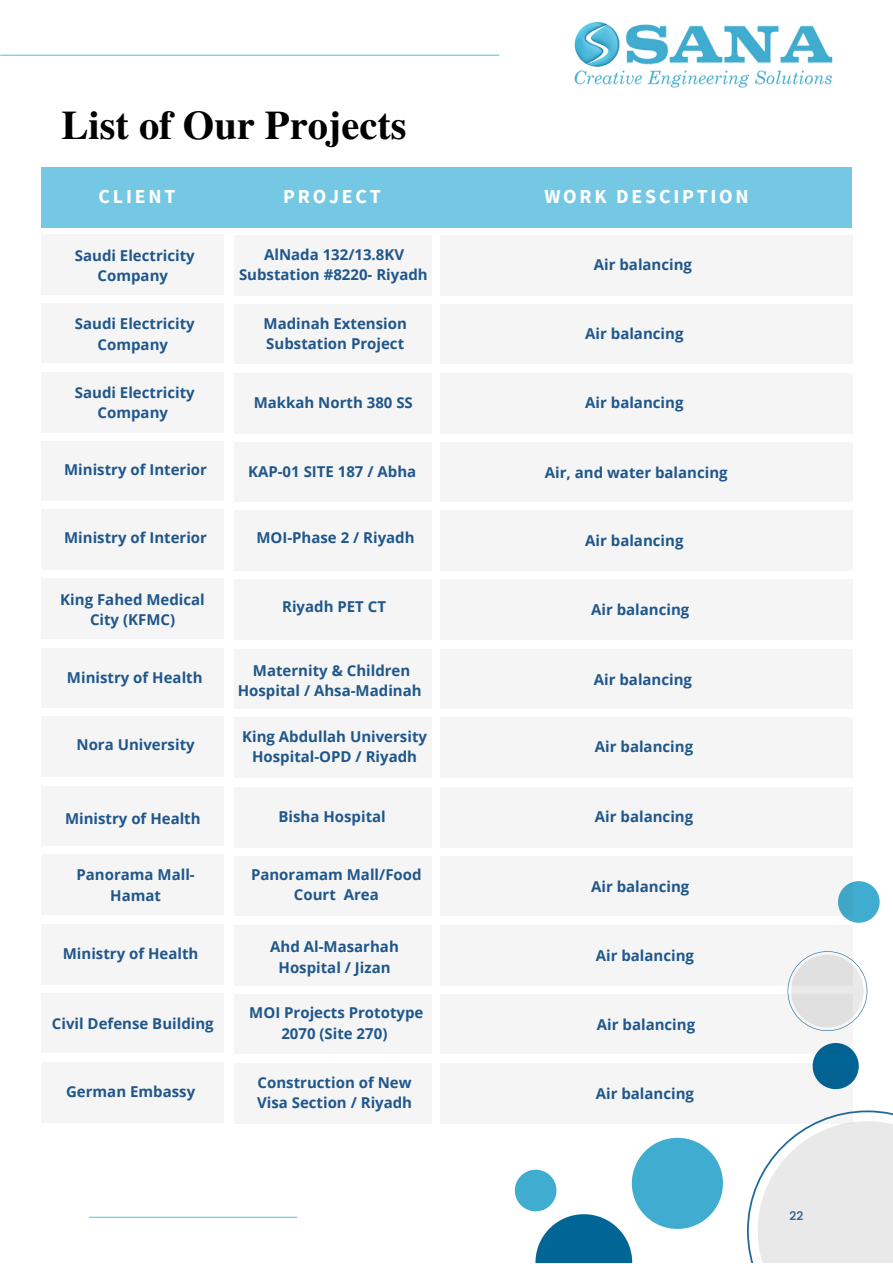
<style>
.page{position:relative;width:893px;height:1264px;background:#fff}
.page>*{position:absolute;margin:0;border:0;box-sizing:border-box;transform-origin:0 0}
.t1{font:700 40.5px "Te X Gyre Termes";color:#000}
.t2{font:700 19.8px "Source Sans Pro";letter-spacing:.14em;color:#fff}
.t3{font:700 15px/20.2px "Open Sans";color:#20578b;text-align:center}
.t4{font:500 12px "Poppins";color:#20578b}
</style>
<div class="page">
<hr style="left:89px;top:1216px;width:208px;height:1px;background:#5fc8e5">
<hr style="left:1px;top:55px;width:498px;height:1px;background:#5fc8e5">
<img style="left:574px;top:21px;width:259px;height:67px">
<svg style="left:747px;top:1110px;width:145px;height:152px"></svg>
<svg style="left:515px;top:1137px;width:208px;height:125px"></svg>
<svg style="left:812px;top:1049px;width:46px;height:34px"></svg>
<svg style="left:842px;top:881px;width:37px;height:41px"></svg>
<svg style="left:787px;top:959px;width:80px;height:64px"></svg>
<div style="left:41px;top:168px;width:811px;height:59px;background:#75c8e3"></div>
<div style="left:41px;top:234px;width:182px;height:60px;background:#f5f5f5"></div>
<div style="left:233px;top:235px;width:198px;height:60px;background:#f5f5f5"></div>
<div style="left:439px;top:235px;width:413px;height:60px;background:#f5f5f5"></div>
<div style="left:41px;top:303px;width:182px;height:59px;background:#f5f5f5"></div>
<div style="left:233px;top:304px;width:198px;height:60px;background:#f5f5f5"></div>
<div style="left:439px;top:304px;width:413px;height:60px;background:#f5f5f5"></div>
<div style="left:41px;top:373px;width:182px;height:59px;background:#f5f5f5"></div>
<div style="left:233px;top:374px;width:198px;height:59px;background:#f5f5f5"></div>
<div style="left:439px;top:374px;width:413px;height:59px;background:#f5f5f5"></div>
<div style="left:41px;top:441px;width:182px;height:60px;background:#f5f5f5"></div>
<div style="left:233px;top:442px;width:198px;height:60px;background:#f5f5f5"></div>
<div style="left:439px;top:442px;width:413px;height:60px;background:#f5f5f5"></div>
<div style="left:41px;top:510px;width:182px;height:59px;background:#f5f5f5"></div>
<div style="left:233px;top:511px;width:198px;height:59px;background:#f5f5f5"></div>
<div style="left:439px;top:511px;width:413px;height:59px;background:#f5f5f5"></div>
<div style="left:41px;top:578px;width:182px;height:60px;background:#f5f5f5"></div>
<div style="left:233px;top:579px;width:198px;height:60px;background:#f5f5f5"></div>
<div style="left:439px;top:579px;width:413px;height:60px;background:#f5f5f5"></div>
<div style="left:41px;top:648px;width:182px;height:59px;background:#f5f5f5"></div>
<div style="left:233px;top:649px;width:198px;height:59px;background:#f5f5f5"></div>
<div style="left:439px;top:649px;width:413px;height:59px;background:#f5f5f5"></div>
<div style="left:41px;top:716px;width:182px;height:60px;background:#f5f5f5"></div>
<div style="left:233px;top:717px;width:198px;height:60px;background:#f5f5f5"></div>
<div style="left:439px;top:717px;width:413px;height:60px;background:#f5f5f5"></div>
<div style="left:41px;top:786px;width:182px;height:60px;background:#f5f5f5"></div>
<div style="left:233px;top:787px;width:198px;height:60px;background:#f5f5f5"></div>
<div style="left:439px;top:787px;width:413px;height:60px;background:#f5f5f5"></div>
<div style="left:41px;top:854px;width:182px;height:60px;background:#f5f5f5"></div>
<div style="left:233px;top:856px;width:198px;height:59px;background:#f5f5f5"></div>
<div style="left:439px;top:856px;width:413px;height:59px;background:#f5f5f5"></div>
<div style="left:41px;top:924px;width:182px;height:60px;background:#f5f5f5"></div>
<div style="left:233px;top:925px;width:198px;height:60px;background:#f5f5f5"></div>
<svg style="left:787px;top:951px;width:65px;height:34px;fill:#e0e0e0"></svg>
<div style="left:41px;top:993px;width:182px;height:59px;background:#f5f5f5"></div>
<div style="left:233px;top:994px;width:198px;height:59px;background:#f5f5f5"></div>
<div style="left:439px;top:994px;width:413px;height:59px;background:linear-gradient(to right,#fcfaf9,#e6eaec)"></div>
<div style="left:41px;top:1062px;width:182px;height:60px;background:#f5f5f5"></div>
<div style="left:233px;top:1063px;width:198px;height:60px;background:#f5f5f5"></div>
<div style="left:439px;top:1063px;width:413px;height:60px;background:#f5f5f5"></div>
<p class="t1" style="left:61px;top:94px;width:346px">List of Our Projects</p>
<p class="t2" style="left:99px;top:183px;width:78px">CLIENT</p>
<p class="t2" style="left:283px;top:184px;width:99px">PROJECT</p>
<p class="t2" style="left:544px;top:183px;width:206px">WORK DESCIPTION</p>
<p class="t3" style="left:75px;top:245px;width:121px">Saudi Electricity<br>Company</p>
<p class="t3" style="left:239px;top:243px;width:190px">AlNada 132/13.8KV<br>Substation #8220- Riyadh</p>
<p class="t3" style="left:593px;top:254px;width:100px">Air balancing</p>
<p class="t3" style="left:75px;top:313px;width:121px">Saudi Electricity<br>Company</p>
<p class="t3" style="left:263px;top:312px;width:145px;text-align:left">Madinah Extension<br>Substation Project</p>
<p class="t3" style="left:585px;top:323px;width:100px">Air balancing</p>
<p class="t3" style="left:75px;top:382px;width:121px">Saudi Electricity<br>Company</p>
<p class="t3" style="left:254px;top:392px;width:161px">Makkah North 380 SS</p>
<p class="t3" style="left:585px;top:392px;width:100px">Air balancing</p>
<p class="t3" style="left:64px;top:459px;width:144px">Ministry of Interior</p>
<p class="t3" style="left:248px;top:461px;width:170px">KAP-01 SITE 187 / Abha</p>
<p class="t3" style="left:545px;top:462px;width:184px">Air, and water balancing</p>
<p class="t3" style="left:64px;top:527px;width:144px">Ministry of Interior</p>
<p class="t3" style="left:256px;top:527px;width:160px">MOI-Phase 2 / Riyadh</p>
<p class="t3" style="left:585px;top:530px;width:100px">Air balancing</p>
<p class="t3" style="left:60px;top:589px;width:146px">King Fahed Medical<br>City (KFMC)</p>
<p class="t3" style="left:282px;top:596px;width:105px">Riyadh PET CT</p>
<p class="t3" style="left:591px;top:599px;width:100px">Air balancing</p>
<p class="t3" style="left:67px;top:666px;width:137px">Ministry of Health</p>
<p class="t3" style="left:238px;top:660px;width:185px">Maternity &amp; Children<br>Hospital / Ahsa-Madinah</p>
<p class="t3" style="left:593px;top:668px;width:100px">Air balancing</p>
<p class="t3" style="left:76px;top:734px;width:120px">Nora University</p>
<p class="t3" style="left:242px;top:726px;width:186px">King Abdullah University<br>Hospital-OPD / Riyadh</p>
<p class="t3" style="left:595px;top:736px;width:100px">Air balancing</p>
<p class="t3" style="left:65px;top:807px;width:137px">Ministry of Health</p>
<p class="t3" style="left:278px;top:805px;width:109px">Bisha Hospital</p>
<p class="t3" style="left:595px;top:806px;width:100px">Air balancing</p>
<p class="t3" style="left:76px;top:864px;width:120px">Panorama Mall-<br>Hamat</p>
<p class="t3" style="left:251px;top:864px;width:172px">Panoramam Mall/Food<br>Court Area</p>
<p class="t3" style="left:591px;top:875px;width:100px">Air balancing</p>
<p class="t3" style="left:63px;top:943px;width:137px">Ministry of Health</p>
<p class="t3" style="left:270px;top:936px;width:130px">Ahd Al-Masarhah<br>Hospital / Jizan</p>
<p class="t3" style="left:595px;top:945px;width:100px">Air balancing</p>
<p class="t3" style="left:52px;top:1012px;width:163px">Civil Defense Building</p>
<p class="t3" style="left:249px;top:1002px;width:175px">MOI Projects Prototype<br>2070 (Site 270)</p>
<p class="t3" style="left:597px;top:1013px;width:100px">Air balancing</p>
<p class="t3" style="left:66px;top:1081px;width:131px">German Embassy</p>
<p class="t3" style="left:257px;top:1072px;width:157px;text-align:left">Construction of New<br>Visa Section / Riyadh</p>
<p class="t3" style="left:595px;top:1083px;width:100px">Air balancing</p>
<p class="t4" style="left:789px;top:1208px;width:15px">22</p>
</div>
